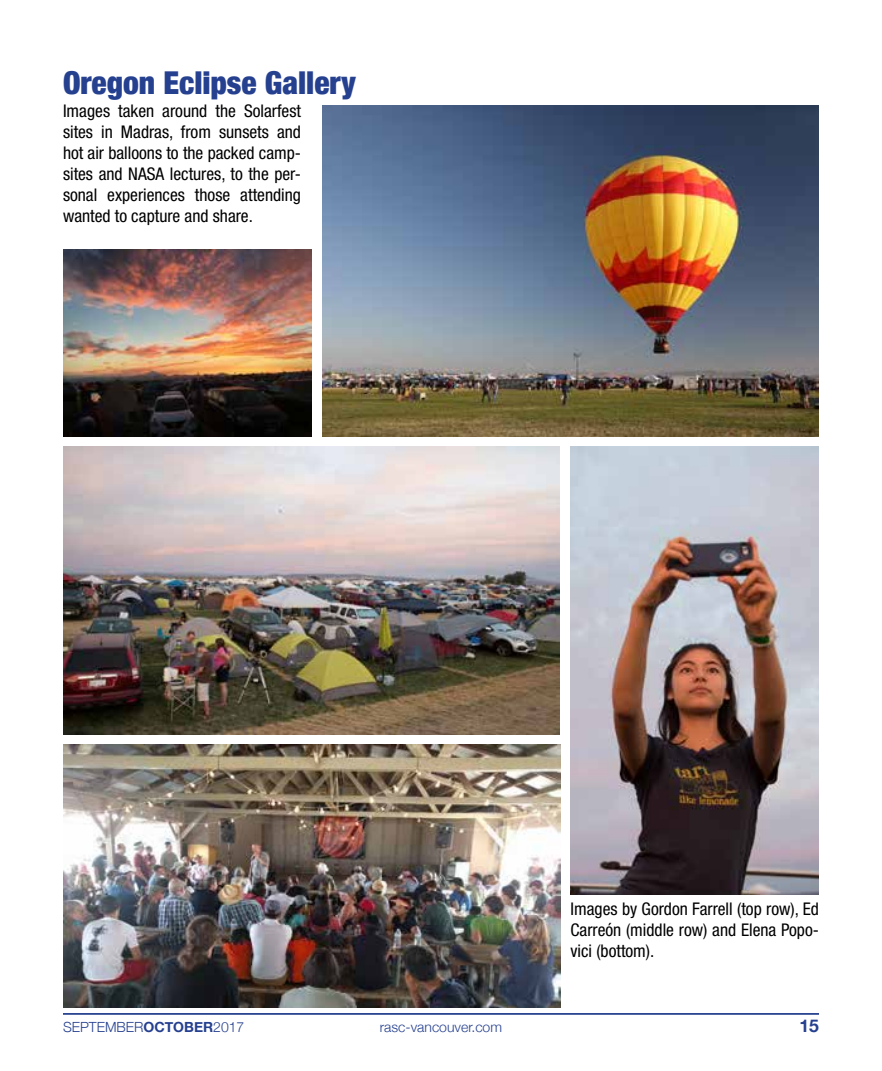
<style>
.page{position:relative;width:882px;height:1071px;background:#fff}
.page>*{position:absolute;margin:0;border:0;box-sizing:border-box;transform-origin:0 0}
.t1{font:900 condensed 31.5px "Helvetica Neue";color:#25408f}
.t2{font:condensed 17.5px/21px "Helvetica Neue LT Std";color:#000;text-align:justify}
.t3{font:700 17.5px "Helvetica Neue";color:#25408f}
.t4{font:300 14px "Helvetica Neue";color:#25408f}
.s1{font-weight:700}
</style>
<div class="page">
<hr style="left:63px;top:1013px;width:756px;height:2px;background:#25408f">
<img style="left:63px;top:744px;width:497px;height:264px">
<img style="left:322px;top:105px;width:497px;height:331px">
<img style="left:63px;top:446px;width:497px;height:289px">
<img style="left:63px;top:250px;width:249px;height:186px">
<img style="left:570px;top:446px;width:249px;height:448px">
<h1 class="t1" style="left:63px;top:56px;width:294px">Oregon Eclipse Gallery</h1>
<p class="t2" style="left:63px;top:101px;width:240px">Images taken around the Solarfest sites in Madras, from sunsets and hot air balloons to the packed camp&shy;sites and NASA lectures, to the per&shy;sonal experiences those attending wanted to capture and share.</p>
<p class="t2" style="left:570px;top:899px;width:250px">Images by Gordon Farrell (top row), Ed Carreón (middle row) and Elena Popo&shy;vici (bottom).</p>
<p class="t4" style="left:63px;top:1016px;width:183px">SEPTEMBER<span class="s1">OCTOBER</span>2017</p>
<p class="t4" style="left:380px;top:1016px;width:124px">rasc-vancouver.com</p>
<p class="t3" style="left:800px;top:1012px;width:21px">15</p>
</div>
